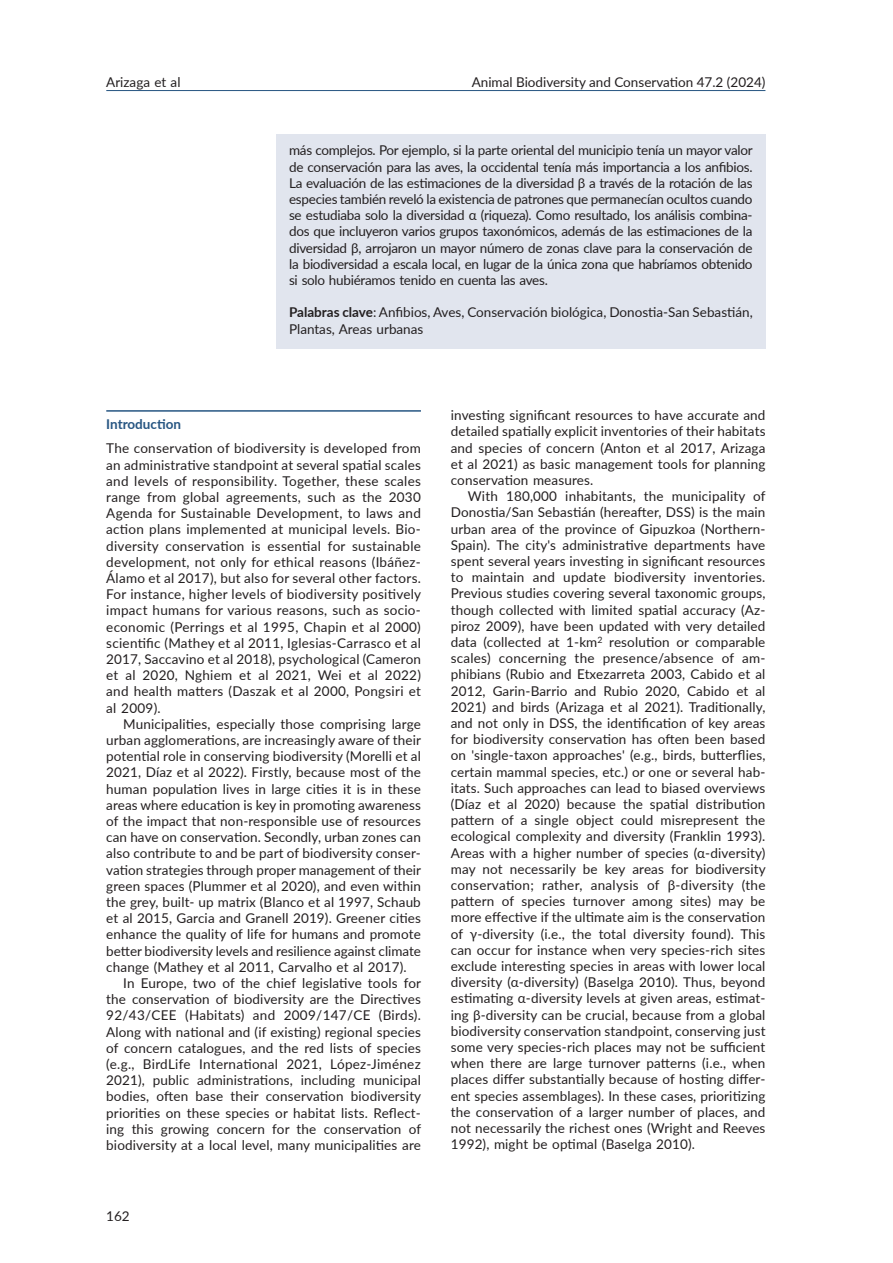
<style>
.page{position:relative;width:893px;height:1263px;background:#fff}
.page>*{position:absolute;margin:0;border:0;box-sizing:border-box;transform-origin:0 0}
.Normal_ang{font:13.5px/16.2px "Lato";letter-spacing:.01em;color:#231f20;text-align:justify}
.Normal_1º_ang{font:13.5px/16.2px "Lato";letter-spacing:.02em;color:#231f20;text-align:justify}
.Abstract{font:13.5px/16.2px "Lato";letter-spacing:-.005em;color:#231f20;text-align:justify}
.Subtítol_1{font:700 13.5px "Lato";color:#265582}
.s1{font-weight:700}
</style>
<div class="page">
<hr style="left:106px;top:90px;width:659px;height:1px;background:#265582">
<div style="left:276px;top:135px;width:489px;height:214px;background:#e1e5ee"></div>
<hr style="left:106px;top:410px;width:315px;height:2px;background:#265582">
<p class="Normal_ang" style="left:106px;top:73px;width:76px">Arizaga et al</p>
<p class="Normal_ang" style="left:472px;top:73px;width:295px">Animal Biodiversity and Conservation 47.2 (2024)</p>
<p class="Abstract" style="left:289px;top:142px;width:465px">más complejos. Por ejemplo, si la parte oriental del municipio tenía un mayor valor de conservación para las aves, la occidental tenía más importancia a los anfibios.<br>La evaluación de las estimaciones de la diversidad β a través de la rotación de las especies también reveló la existencia de patrones que permanecían ocultos cuando se estudiaba solo la diversidad α (riqueza). Como resultado, los análisis combina&shy;dos que incluyeron varios grupos taxonómicos, además de las estimaciones de la diversidad β, arrojaron un mayor número de zonas clave para la conservación de la biodiversidad a escala local, en lugar de la única zona que habríamos obtenido si solo hubiéramos tenido en cuenta las aves.</p>
<p class="Abstract" style="left:289px;top:304px;width:465px"><span class="s1">Palabras clave</span>: Anfibios, Aves, Conservación biológica, Donostia-San Sebastián,<br>Plantas, Areas urbanas</p>
<p class="Subtítol_1" style="left:106px;top:414px;width:76px">Introduction</p>
<p class="Normal_1º_ang" style="left:106px;top:440px;width:316px">The conservation of biodiversity is developed from an administrative standpoint at several spatial scales and levels of responsibility. Together, these scales range from global agreements, such as the 2030<br>Agenda for Sustainable Development, to laws and action plans implemented at municipal levels. Bio&shy;diversity conservation is essential for sustainable development, not only for ethical reasons (Ibáñez-Álamo et al 2017), but also for several other factors.<br>For instance, higher levels of biodiversity positively impact humans for various reasons, such as socio&shy;economic (Perrings et al 1995, Chapin et al 2000) scientific (Mathey et al 2011, Iglesias-Carrasco et al 2017, Saccavino et al 2018), psychological (Cameron et al 2020, Nghiem et al 2021, Wei et al 2022) and health matters (Daszak et al 2000, Pongsiri et al 2009).</p>
<p class="Normal_ang" style="left:106px;top:715px;width:316px;text-indent:17px">Municipalities, especially those comprising large urban agglomerations, are increasingly aware of their potential role in conserving biodiversity (Morelli et al 2021, Díaz et al 2022). Firstly, because most of the human population lives in large cities it is in these areas where education is key in promoting awareness of the impact that non-responsible use of resources can have on conservation. Secondly, urban zones can also contribute to and be part of biodiversity conser&shy;vation strategies through proper management of their green spaces (Plummer et al 2020), and even within the grey, built- up matrix (Blanco et al 1997, Schaub et al 2015, Garcia and Granell 2019). Greener cities enhance the quality of life for humans and promote better biodiversity levels and resilience against climate change (Mathey et al 2011, Carvalho et al 2017).</p>
<p class="Normal_ang" style="left:106px;top:974px;width:316px;text-indent:17px">In Europe, two of the chief legislative tools for the conservation of biodiversity are the Directives 92/43/CEE (Habitats) and 2009/147/CE (Birds).<br>Along with national and (if existing) regional species of concern catalogues, and the red lists of species (e.g., BirdLife International 2021, López-Jiménez 2021), public administrations, including municipal bodies, often base their conservation biodiversity priorities on these species or habitat lists. Reflect&shy;ing this growing concern for the conservation of biodiversity at a local level, many municipalities are</p>
<p class="Normal_ang" style="left:106px;top:1207px;width:25px">162</p>
<p class="Normal_ang" style="left:451px;top:407px;width:316px">investing significant resources to have accurate and detailed spatially explicit inventories of their habitats and species of concern (Anton et al 2017, Arizaga et al 2021) as basic management tools for planning conservation measures.</p>
<p class="Normal_ang" style="left:451px;top:488px;width:316px;text-indent:17px">With 180,000 inhabitants, the municipality of Donostia/San Sebastián (hereafter, DSS) is the main urban area of the province of Gipuzkoa (Northern-Spain). The city's administrative departments have spent several years investing in significant resources to maintain and update biodiversity inventories.<br>Previous studies covering several taxonomic groups, though collected with limited spatial accuracy (Az&shy;piroz 2009), have been updated with very detailed data (collected at 1-km<sup>2</sup> resolution or comparable scales) concerning the presence/absence of am&shy;phibians (Rubio and Etxezarreta 2003, Cabido et al 2012, Garin-Barrio and Rubio 2020, Cabido et al 2021) and birds (Arizaga et al 2021). Traditionally, and not only in DSS, the identification of key areas for biodiversity conservation has often been based on 'single-taxon approaches' (e.g., birds, butterflies, certain mammal species, etc.) or one or several hab&shy;itats. Such approaches can lead to biased overviews (Díaz et al 2020) because the spatial distribution pattern of a single object could misrepresent the ecological complexity and diversity (Franklin 1993).<br>Areas with a higher number of species (α-diversity) may not necessarily be key areas for biodiversity conservation; rather, analysis of β-diversity (the pattern of species turnover among sites) may be more effective if the ultimate aim is the conservation of γ-diversity (i.e., the total diversity found). This can occur for instance when very species-rich sites exclude interesting species in areas with lower local diversity (α-diversity) (Baselga 2010). Thus, beyond estimating α-diversity levels at given areas, estimat&shy;ing β-diversity can be crucial, because from a global biodiversity conservation standpoint, conserving just some very species-rich places may not be sufficient when there are large turnover patterns (i.e., when places differ substantially because of hosting differ&shy;ent species assemblages). In these cases, prioritizing the conservation of a larger number of places, and not necessarily the richest ones (Wright and Reeves 1992), might be optimal (Baselga 2010).</p>
</div>
